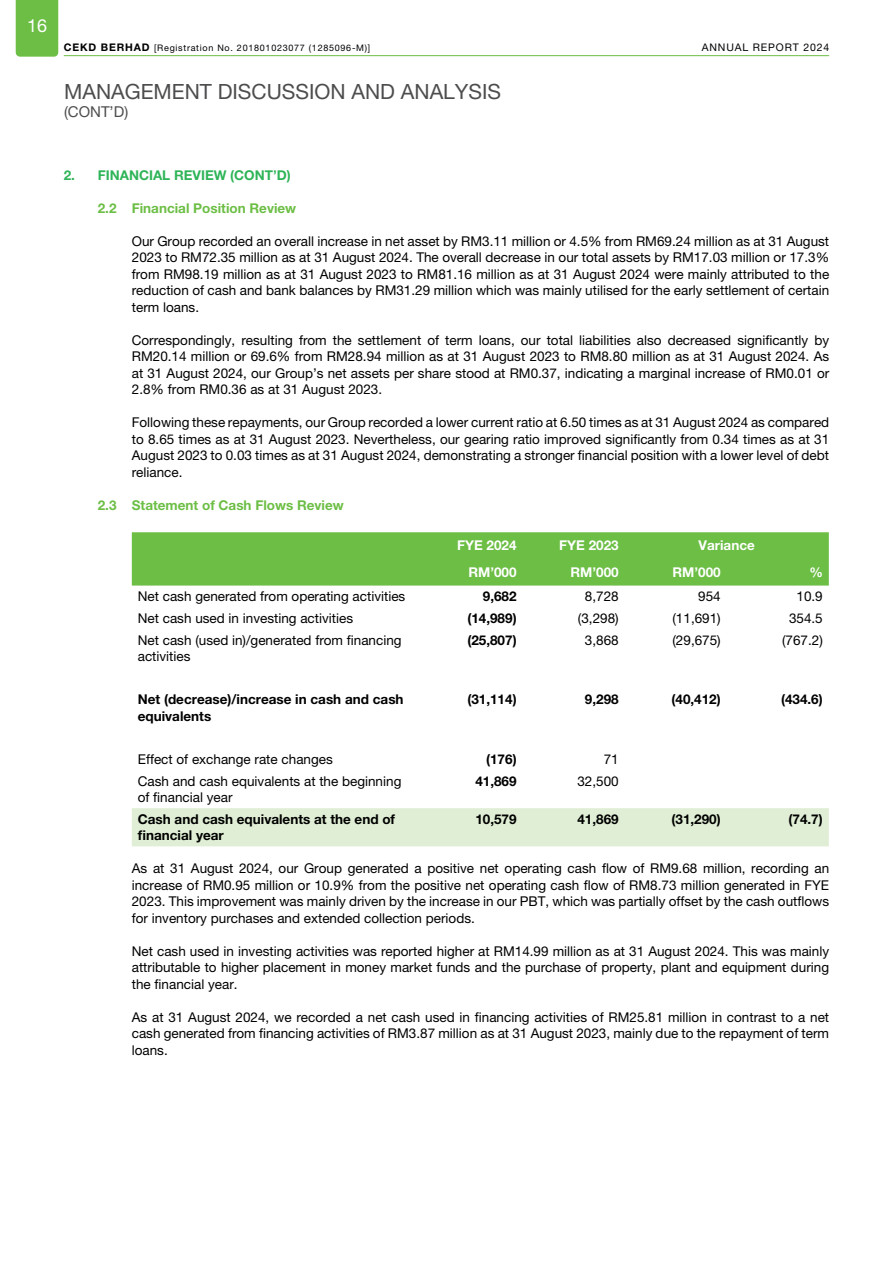
<style>
.page{position:relative;width:893px;height:1263px;background:#fff}
.page>*{position:absolute;margin:0;border:0;box-sizing:border-box;transform-origin:0 0}
.t1{font:21px "Helvetica Neue LT Std";color:#4d4d4f}
.t2{font:18px "Helvetica Neue LT Std";color:#fff}
.t3{font:15px "Helvetica Neue LT Std";color:#4d4d4f}
.t4{font:13.5px/16.5px "Helvetica Neue LT Std";color:#000;text-align:justify}
.t5{font:700 13.5px/16.5px "Helvetica Neue LT Std";color:#000}
.t6{font:700 13.5px "Helvetica Neue LT Std";color:#6cbe45}
.t7{font:700 13.5px "Helvetica Neue LT Std";color:#fff}
.t8{font:700 13.5px "Helvetica Neue LT Std";color:#2fb458}
.t9{font:10.5px "Helvetica Neue LT Std";letter-spacing:.08em;color:#000}
.t10{font:9px "Helvetica Neue LT Std";letter-spacing:.08em;color:#000}
.s1{font-weight:700;font-size:10.5px}
</style>
<div class="page">
<div style="left:16px;top:0;width:42px;height:57px;background:#6cbe45"></div>
<hr style="left:64px;top:55px;width:765px;height:1px;background:#6cbe45">
<div style="left:132px;top:532px;width:697px;height:54px;background:#6cbe45"></div>
<div style="left:132px;top:808px;width:697px;height:38px;background:#dfeed4"></div>
<h2 class="t2" style="left:27px;top:15px;width:22px">16</h2>
<p class="t10" style="left:64px;top:42px;width:308px"><span class="s1">CEKD BERHAD</span> [Registration No. 201801023077 (1285096-M)]</p>
<p class="t9" style="left:702px;top:41px;width:129px">ANNUAL REPORT 2024</p>
<h1 class="t1" style="left:64px;top:79px;width:439px">MANAGEMENT DISCUSSION AND ANALYSIS</h1>
<p class="t3" style="left:64px;top:102px;width:66px">(CONT’D)</p>
<p class="t8" style="left:64px;top:167px;width:228px">2. FINANCIAL REVIEW (CONT’D)</p>
<p class="t6" style="left:98px;top:200px;width:200px">2.2 Financial Position Review</p>
<p class="t4" style="left:132px;top:232px;width:699px">Our Group recorded an overall increase in net asset by RM3.11 million or 4.5% from RM69.24 million as at 31 August 2023 to RM72.35 million as at 31 August 2024. The overall decrease in our total assets by RM17.03 million or 17.3% from RM98.19 million as at 31 August 2023 to RM81.16 million as at 31 August 2024 were mainly attributed to the reduction of cash and bank balances by RM31.29 million which was mainly utilised for the early settlement of certain term loans.</p>
<p class="t4" style="left:132px;top:331px;width:699px">Correspondingly, resulting from the settlement of term loans, our total liabilities also decreased significantly by RM20.14 million or 69.6% from RM28.94 million as at 31 August 2023 to RM8.80 million as at 31 August 2024. As at 31 August 2024, our Group’s net assets per share stood at RM0.37, indicating a marginal increase of RM0.01 or 2.8% from RM0.36 as at 31 August 2023.</p>
<p class="t4" style="left:132px;top:414px;width:699px">Following these repayments, our Group recorded a lower current ratio at 6.50 times as at 31 August 2024 as compared to 8.65 times as at 31 August 2023. Nevertheless, our gearing ratio improved significantly from 0.34 times as at 31<br>August 2023 to 0.03 times as at 31 August 2024, demonstrating a stronger financial position with a lower level of debt reliance.</p>
<p class="t6" style="left:98px;top:496px;width:247px">2.3 Statement of Cash Flows Review</p>
<p class="t7" style="left:457px;top:537px;width:61px">FYE 2024</p>
<p class="t7" style="left:559px;top:537px;width:61px">FYE 2023</p>
<p class="t7" style="left:699px;top:537px;width:58px">Variance</p>
<p class="t7" style="left:468px;top:564px;width:50px">RM’000</p>
<p class="t7" style="left:570px;top:564px;width:50px">RM’000</p>
<p class="t7" style="left:672px;top:564px;width:50px">RM’000</p>
<p class="t7" style="left:809px;top:564px;width:15px">%</p>
<p class="t4" style="left:138px;top:588px;width:269px">Net cash generated from operating activities</p>
<p class="t5" style="left:483px;top:588px;width:35px">9,682</p>
<p class="t4" style="left:585px;top:588px;width:35px">8,728</p>
<p class="t4" style="left:698px;top:588px;width:24px">954</p>
<p class="t4" style="left:796px;top:588px;width:28px">10.9</p>
<p class="t4" style="left:138px;top:610px;width:217px">Net cash used in investing activities</p>
<p class="t5" style="left:467px;top:609px;width:51px">(14,989)</p>
<p class="t4" style="left:578px;top:610px;width:42px">(3,298)</p>
<p class="t4" style="left:672px;top:610px;width:50px">(11,691)</p>
<p class="t4" style="left:789px;top:610px;width:35px">354.5</p>
<p class="t4" style="left:138px;top:631px;width:265px">Net cash (used in)/generated from financing activities</p>
<p class="t5" style="left:467px;top:631px;width:51px">(25,807)</p>
<p class="t4" style="left:585px;top:631px;width:35px">3,868</p>
<p class="t4" style="left:672px;top:631px;width:50px">(29,675)</p>
<p class="t4" style="left:782px;top:631px;width:42px">(767.2)</p>
<p class="t5" style="left:138px;top:691px;width:267px">Net (decrease)/increase in cash and cash equivalents</p>
<p class="t5" style="left:467px;top:691px;width:51px">(31,114)</p>
<p class="t5" style="left:585px;top:691px;width:35px">9,298</p>
<p class="t5" style="left:671px;top:691px;width:51px">(40,412)</p>
<p class="t5" style="left:781px;top:691px;width:43px">(434.6)</p>
<p class="t4" style="left:138px;top:751px;width:197px">Effect of exchange rate changes</p>
<p class="t5" style="left:486px;top:751px;width:32px">(176)</p>
<p class="t4" style="left:604px;top:751px;width:17px">71</p>
<p class="t4" style="left:138px;top:772px;width:265px">Cash and cash equivalents at the beginning of financial year</p>
<p class="t5" style="left:475px;top:772px;width:43px">41,869</p>
<p class="t4" style="left:577px;top:772px;width:43px">32,500</p>
<p class="t5" style="left:138px;top:810px;width:259px">Cash and cash equivalents at the end of financial year</p>
<p class="t5" style="left:475px;top:810px;width:43px">10,579</p>
<p class="t5" style="left:577px;top:810px;width:43px">41,869</p>
<p class="t5" style="left:671px;top:810px;width:51px">(31,290)</p>
<p class="t5" style="left:788px;top:810px;width:36px">(74.7)</p>
<p class="t4" style="left:132px;top:860px;width:699px">As at 31 August 2024, our Group generated a positive net operating cash flow of RM9.68 million, recording an increase of RM0.95 million or 10.9% from the positive net operating cash flow of RM8.73 million generated in FYE 2023. This improvement was mainly driven by the increase in our PBT, which was partially offset by the cash outflows for inventory purchases and extended collection periods.</p>
<p class="t4" style="left:132px;top:943px;width:699px">Net cash used in investing activities was reported higher at RM14.99 million as at 31 August 2024. This was mainly attributable to higher placement in money market funds and the purchase of property, plant and equipment during the financial year.</p>
<p class="t4" style="left:132px;top:1009px;width:699px">As at 31 August 2024, we recorded a net cash used in financing activities of RM25.81 million in contrast to a net cash generated from financing activities of RM3.87 million as at 31 August 2023, mainly due to the repayment of term loans.</p>
</div>
